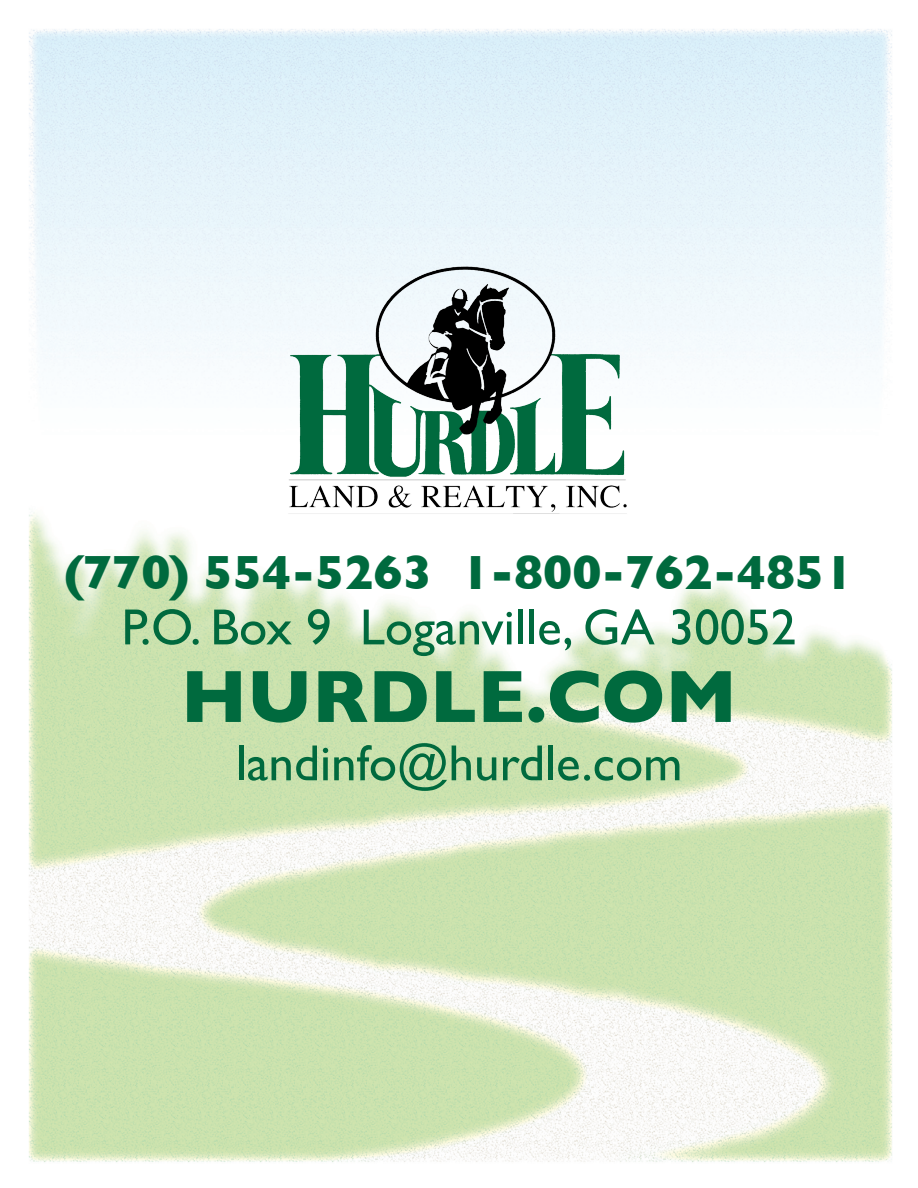
<style>
.page{position:relative;width:918px;height:1188px;background:#fff}
.page>*{position:absolute;margin:0;border:0;box-sizing:border-box;transform-origin:0 0}
.t1{font:700 75px "Gill Sans";color:#006a3e}
.t2{font:51px "Gill Sans";color:#006a3e}
.t3{font:700 49.05px "Gill Sans";color:#006a3e}
</style>
<div class="page">
<img style="left:29px;top:29px;width:863px;height:1133px">
<img style="left:282px;top:240px;width:354px;height:296px">
<p class="t3" style="left:64px;top:543px;width:791px">(770) 554-5263 1-800-762-4851</p>
<p class="t2" style="left:122px;top:597px;width:676px">P.O. Box 9 Loganville, GA 30052</p>
<p class="t1" style="left:181px;top:653px;width:558px">HURDLE.COM</p>
<p class="t2" style="left:235px;top:733px;width:449px">landinfo@hurdle.com</p>
</div>
